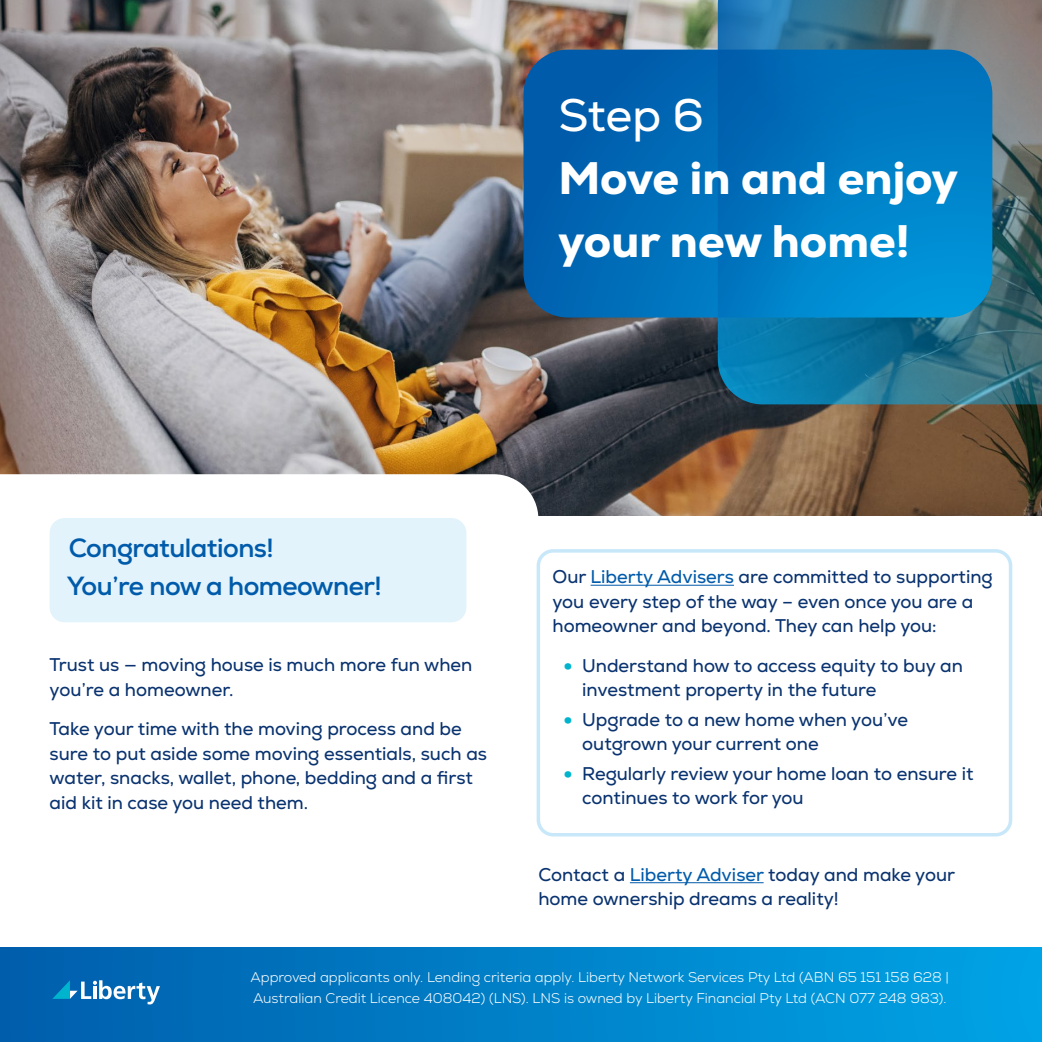
<style>
.page{position:relative;width:1042px;height:1042px;background:#fff}
.page>*{position:absolute;margin:0;border:0;box-sizing:border-box;transform-origin:0 0}
.t1{font:800 45.5px/63px "Nexa";color:#fff}
.t2{font:45.5px "Nexa";color:#fff}
.t3{font:700 26.25px/38.5px "Nexa";letter-spacing:-.02em;color:#005baa}
.t4{font:18.38px/24.5px "Nexa";color:#0a3370}
.t5{font:300 14px/21px "Nexa";color:#fff}
.s1{color:#005baa}
.s2{font-weight:700;font-size:28px;color:#00b4ce}
</style>
<div class="page">
<img style="left:0;top:0;width:1042px;height:516px">
<svg style="left:0;top:474px;width:538px;height:148px"></svg>
<div style="left:50px;top:518px;width:416px;height:104px;background:#e2f3fc;border-radius:15px"></div>
<svg style="left:718px;top:390px;width:324px;height:14px;background:#277a96"></svg>
<svg style="left:523px;top:50px;width:195px;height:267px;background:#0565ad"></svg>
<hr style="left:630px;top:882px;width:133px;height:1px;background:#005baa">
<hr style="left:590px;top:585px;width:144px;height:1px;background:#005baa">
<div style="left:536px;top:549px;width:476px;height:287px;border:4px solid #c8e8fa;border-radius:15px"></div>
<svg style="left:718px;top:0;width:324px;height:390px;background:#1a78aa"></svg>
<div style="left:0;top:947px;width:1042px;height:95px;background:linear-gradient(to right,#005dab,#00a4e6)"></div>
<svg style="left:52px;top:980px;width:108px;height:24px"></svg>
<h1 class="t2" style="left:559px;top:86px;width:147px">Step 6</h1>
<h1 class="t1" style="left:559px;top:146px;width:401px">Move in and enjoy your new home!</h1>
<h2 class="t3" style="left:67px;top:528px;width:316px">Congratulations!<br>You’re now a homeowner!</h2>
<p class="t4" style="left:50px;top:653px;width:424px">Trust us — moving house is much more fun when you’re a homeowner.</p>
<p class="t4" style="left:50px;top:716px;width:439px">Take your time with the moving process and be sure to put aside some moving essentials, such as water, snacks, wallet, phone, bedding and a first aid kit in case you need them.</p>
<p class="t4" style="left:552px;top:565px;width:442px">Our <span class="s1">Liberty Advisers</span> are committed to supporting you every step of the way – even once you are a homeowner and beyond. They can help you:</p>
<p class="t4" style="left:582px;top:653px;width:382px;text-indent:-20px"><span class="s2">•</span> Understand how to access equity to buy an investment property in the future</p>
<p class="t4" style="left:582px;top:707px;width:327px;text-indent:-20px"><span class="s2">•</span> Upgrade to a new home when you’ve outgrown your current one</p>
<p class="t4" style="left:582px;top:761px;width:393px;text-indent:-20px"><span class="s2">•</span> Regularly review your home loan to ensure it continues to work for you</p>
<p class="t4" style="left:538px;top:862px;width:418px">Contact a <span class="s1">Liberty Adviser</span> today and make your home ownership dreams a reality!</p>
<p class="t5" style="left:250px;top:966px;width:700px">Approved applicants only. Lending criteria apply. Liberty Network Services Pty Ltd (ABN 65 151 158 628 |<br>Australian Credit Licence 408042) (LNS). LNS is owned by Liberty Financial Pty Ltd (ACN 077 248 983).</p>
</div>
